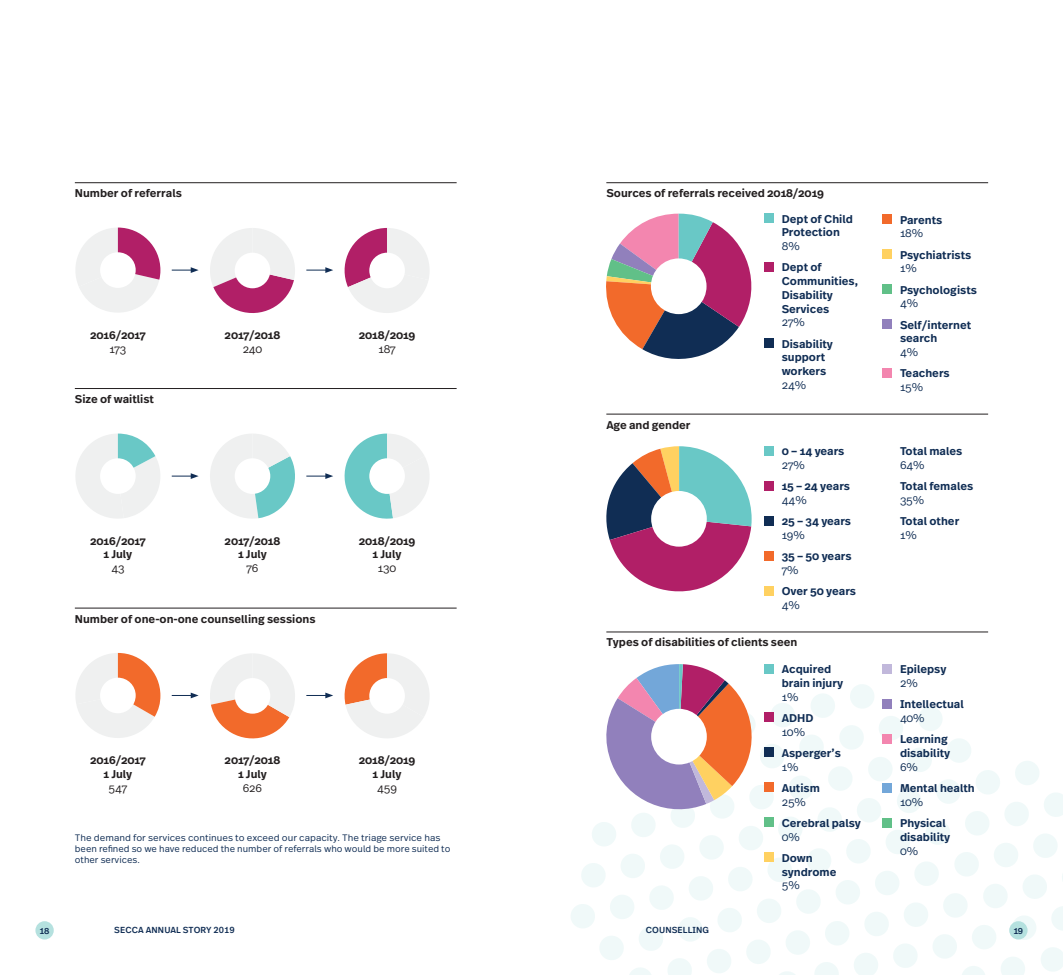
<style>
.page{position:relative;width:1063px;height:975px;background:#fff}
.page>*{position:absolute;margin:0;border:0;box-sizing:border-box;transform-origin:0 0}
.t1{font:600 11.25px/13.8px "Real Text Pro";color:#102d54}
.t2{font:600 11.25px/13.8px "Real Text Pro";color:#231f20;text-align:center}
.t3{font:300 11.25px "Real Text Pro";letter-spacing:-.01em;color:#102d54}
.t4{font:300 11.25px "Real Text Pro";letter-spacing:-.01em;color:#231f20}
.t5{font:300 9.38px/11.2px "Real Text Pro";color:#102d54}
.t6{font:500 8.75px "Real Text Pro";letter-spacing:.01em;color:#102d54}
</style>
<div class="page">
<svg style="left:76px;top:227px;width:84px;height:86px"></svg>
<div style="left:100px;top:252px;width:36px;height:36px;background:#fff;border-radius:50%"></div>
<svg style="left:172px;top:228px;width:123px;height:85px"></svg>
<hr style="left:75px;top:182px;width:382px;height:1px;background:#231f20">
<svg style="left:344px;top:228px;width:85px;height:85px"></svg>
<div style="left:369px;top:253px;width:36px;height:35px;background:#fff;border-radius:50%"></div>
<svg style="left:306px;top:267px;width:27px;height:6px"></svg>
<hr style="left:75px;top:388px;width:382px;height:1px;background:#231f20">
<svg style="left:75px;top:433px;width:85px;height:86px"></svg>
<div style="left:100px;top:458px;width:36px;height:36px;background:#fff;border-radius:50%"></div>
<svg style="left:172px;top:473px;width:27px;height:6px"></svg>
<svg style="left:344px;top:433px;width:85px;height:86px"></svg>
<div style="left:369px;top:458px;width:36px;height:36px;background:#fff;border-radius:50%"></div>
<svg style="left:210px;top:434px;width:123px;height:85px"></svg>
<hr style="left:75px;top:607px;width:382px;height:1px;background:#231f20">
<svg style="left:76px;top:653px;width:84px;height:85px"></svg>
<div style="left:100px;top:677px;width:36px;height:36px;background:#fff;border-radius:50%"></div>
<svg style="left:210px;top:653px;width:85px;height:86px"></svg>
<div style="left:235px;top:678px;width:35px;height:35px;background:#fff;border-radius:50%"></div>
<svg style="left:172px;top:692px;width:27px;height:6px"></svg>
<svg style="left:344px;top:653px;width:85px;height:85px"></svg>
<div style="left:369px;top:678px;width:36px;height:35px;background:#fff;border-radius:50%"></div>
<svg style="left:306px;top:692px;width:27px;height:6px"></svg>
<hr style="left:606px;top:414px;width:382px;height:1px;background:#231f20">
<div style="left:764px;top:446px;width:9px;height:9px;background:#69c8c6"></div>
<div style="left:764px;top:481px;width:9px;height:9px;background:#b11f67"></div>
<div style="left:764px;top:516px;width:9px;height:9px;background:#102d54"></div>
<div style="left:764px;top:551px;width:9px;height:9px;background:#f26a2b"></div>
<div style="left:764px;top:586px;width:9px;height:9px;background:#ffd161"></div>
<svg style="left:606px;top:446px;width:146px;height:146px"></svg>
<div style="left:651px;top:491px;width:56px;height:55px;background:#fff;border-radius:50%"></div>
<hr style="left:606px;top:182px;width:382px;height:1px;background:#231f20">
<div style="left:764px;top:214px;width:9px;height:9px;background:#69c8c6"></div>
<div style="left:764px;top:262px;width:9px;height:9px;background:#b11f67"></div>
<div style="left:764px;top:339px;width:9px;height:9px;background:#102d54"></div>
<svg style="left:606px;top:214px;width:146px;height:145px"></svg>
<div style="left:651px;top:258px;width:56px;height:56px;background:#fff;border-radius:50%"></div>
<div style="left:882px;top:215px;width:9px;height:8px;background:#f26a2b"></div>
<div style="left:882px;top:250px;width:9px;height:8px;background:#ffd161"></div>
<div style="left:882px;top:285px;width:9px;height:8px;background:#61c088"></div>
<div style="left:882px;top:320px;width:9px;height:8px;background:#9180bc"></div>
<div style="left:882px;top:368px;width:9px;height:9px;background:#f386af"></div>
<hr style="left:606px;top:631px;width:382px;height:1px;background:#231f20">
<svg style="left:571px;top:664px;width:492px;height:310px"></svg>
<div style="left:651px;top:708px;width:56px;height:56px;background:#fff;border-radius:50%"></div>
<div style="left:882px;top:664px;width:9px;height:9px;background:#c1b8db"></div>
<div style="left:882px;top:699px;width:9px;height:9px;background:#9180bc"></div>
<div style="left:882px;top:734px;width:9px;height:9px;background:#f386af"></div>
<div style="left:882px;top:783px;width:9px;height:9px;background:#73a7d9"></div>
<div style="left:882px;top:818px;width:9px;height:9px;background:#61c088"></div>
<div style="left:35px;top:921px;width:19px;height:18px;background:#b5e1df;border-radius:50%"></div>
<div style="left:1009px;top:921px;width:19px;height:18px;background:#b5e1df;border-radius:50%"></div>
<p class="t2" style="left:75px;top:186px;width:109px">Number of referrals</p>
<p class="t2" style="left:90px;top:328px;width:57px">2016/2017</p>
<p class="t4" style="left:109px;top:341px;width:18px">173</p>
<p class="t2" style="left:75px;top:392px;width:81px">Size of waitlist</p>
<p class="t2" style="left:225px;top:328px;width:57px">2017/2018</p>
<p class="t4" style="left:243px;top:341px;width:21px">240</p>
<p class="t2" style="left:359px;top:328px;width:58px">2018/2019</p>
<p class="t4" style="left:378px;top:341px;width:19px">187</p>
<p class="t2" style="left:90px;top:533px;width:57px">2016/2017<br>1 July</p>
<p class="t4" style="left:111px;top:560px;width:15px">43</p>
<p class="t2" style="left:225px;top:533px;width:57px">2017/2018<br>1 July</p>
<p class="t4" style="left:246px;top:560px;width:14px">76</p>
<p class="t2" style="left:75px;top:611px;width:242px">Number of one-on-one counselling sessions</p>
<p class="t2" style="left:359px;top:533px;width:58px">2018/2019<br>1 July</p>
<p class="t4" style="left:378px;top:560px;width:20px">130</p>
<p class="t2" style="left:90px;top:753px;width:57px">2016/2017<br>1 July</p>
<p class="t4" style="left:109px;top:780px;width:20px">547</p>
<p class="t2" style="left:225px;top:753px;width:57px">2017/2018<br>1 July</p>
<p class="t4" style="left:243px;top:780px;width:21px">626</p>
<p class="t2" style="left:359px;top:753px;width:58px">2018/2019<br>1 July</p>
<p class="t4" style="left:377px;top:780px;width:21px">459</p>
<p class="t5" style="left:75px;top:831px;width:377px">The demand for services continues to exceed our capacity. The triage service has been refined so we have reduced the number of referrals who would be more suited to other services.</p>
<p class="t2" style="left:606px;top:186px;width:219px">Sources of referrals received 2018/2019</p>
<p class="t1" style="left:782px;top:211px;width:73px">Dept of Child<br>Protection</p>
<p class="t3" style="left:782px;top:238px;width:20px">8%</p>
<p class="t1" style="left:782px;top:260px;width:78px">Dept of<br>Communities,<br>Disability<br>Services</p>
<p class="t3" style="left:782px;top:315px;width:25px">27%</p>
<p class="t1" style="left:782px;top:336px;width:53px">Disability support workers</p>
<p class="t3" style="left:782px;top:377px;width:26px">24%</p>
<p class="t2" style="left:606px;top:417px;width:86px">Age and gender</p>
<p class="t1" style="left:782px;top:444px;width:64px">0 – 14 years</p>
<p class="t3" style="left:782px;top:457px;width:25px">27%</p>
<p class="t1" style="left:782px;top:479px;width:70px">15 – 24 years</p>
<p class="t3" style="left:782px;top:492px;width:26px">44%</p>
<p class="t1" style="left:782px;top:514px;width:71px">25 – 34 years</p>
<p class="t3" style="left:782px;top:527px;width:25px">19%</p>
<p class="t1" style="left:782px;top:549px;width:71px">35 – 50 years</p>
<p class="t3" style="left:782px;top:562px;width:18px">7%</p>
<p class="t1" style="left:782px;top:584px;width:76px">Over 50 years</p>
<p class="t3" style="left:782px;top:597px;width:20px">4%</p>
<p class="t2" style="left:606px;top:635px;width:193px">Types of disabilities of clients seen</p>
<p class="t1" style="left:782px;top:662px;width:63px">Acquired brain injury</p>
<p class="t3" style="left:782px;top:688px;width:18px">1%</p>
<p class="t1" style="left:782px;top:710px;width:33px">ADHD</p>
<p class="t3" style="left:782px;top:723px;width:25px">10%</p>
<p class="t1" style="left:782px;top:745px;width:61px">Asperger’s</p>
<p class="t3" style="left:782px;top:758px;width:18px">1%</p>
<p class="t1" style="left:782px;top:780px;width:40px">Autism</p>
<p class="t3" style="left:782px;top:793px;width:26px">25%</p>
<p class="t1" style="left:782px;top:815px;width:81px">Cerebral palsy</p>
<p class="t3" style="left:782px;top:828px;width:20px">0%</p>
<p class="t1" style="left:782px;top:850px;width:56px">Down syndrome</p>
<p class="t3" style="left:782px;top:877px;width:20px">5%</p>
<p class="t1" style="left:900px;top:212px;width:44px">Parents</p>
<p class="t3" style="left:900px;top:226px;width:25px">18%</p>
<p class="t1" style="left:900px;top:247px;width:73px">Psychiatrists</p>
<p class="t3" style="left:900px;top:261px;width:18px">1%</p>
<p class="t1" style="left:900px;top:282px;width:78px">Psychologists</p>
<p class="t3" style="left:900px;top:296px;width:20px">4%</p>
<p class="t1" style="left:900px;top:317px;width:73px">Self/internet search</p>
<p class="t3" style="left:900px;top:344px;width:20px">4%</p>
<p class="t1" style="left:900px;top:366px;width:51px">Teachers</p>
<p class="t3" style="left:900px;top:379px;width:25px">15%</p>
<p class="t1" style="left:900px;top:444px;width:64px">Total males</p>
<p class="t3" style="left:900px;top:457px;width:26px">64%</p>
<p class="t1" style="left:900px;top:479px;width:75px">Total females</p>
<p class="t3" style="left:900px;top:492px;width:26px">35%</p>
<p class="t1" style="left:900px;top:514px;width:61px">Total other</p>
<p class="t3" style="left:900px;top:527px;width:18px">1%</p>
<p class="t1" style="left:900px;top:662px;width:48px">Epilepsy</p>
<p class="t3" style="left:900px;top:675px;width:19px">2%</p>
<p class="t1" style="left:900px;top:697px;width:65px">Intellectual</p>
<p class="t3" style="left:900px;top:710px;width:26px">40%</p>
<p class="t1" style="left:900px;top:732px;width:52px">Learning disability</p>
<p class="t3" style="left:900px;top:759px;width:19px">6%</p>
<p class="t1" style="left:900px;top:781px;width:76px">Mental health</p>
<p class="t3" style="left:900px;top:794px;width:25px">10%</p>
<p class="t1" style="left:900px;top:816px;width:52px">Physical disability</p>
<p class="t3" style="left:900px;top:842px;width:20px">0%</p>
<p class="t6" style="left:40px;top:924px;width:11px">18</p>
<p class="t6" style="left:114px;top:923px;width:122px">SECCA ANNUAL STORY 2019</p>
<p class="t6" style="left:1014px;top:924px;width:11px">19</p>
<p class="t6" style="left:646px;top:923px;width:65px">COUNSELLING</p>
</div>
